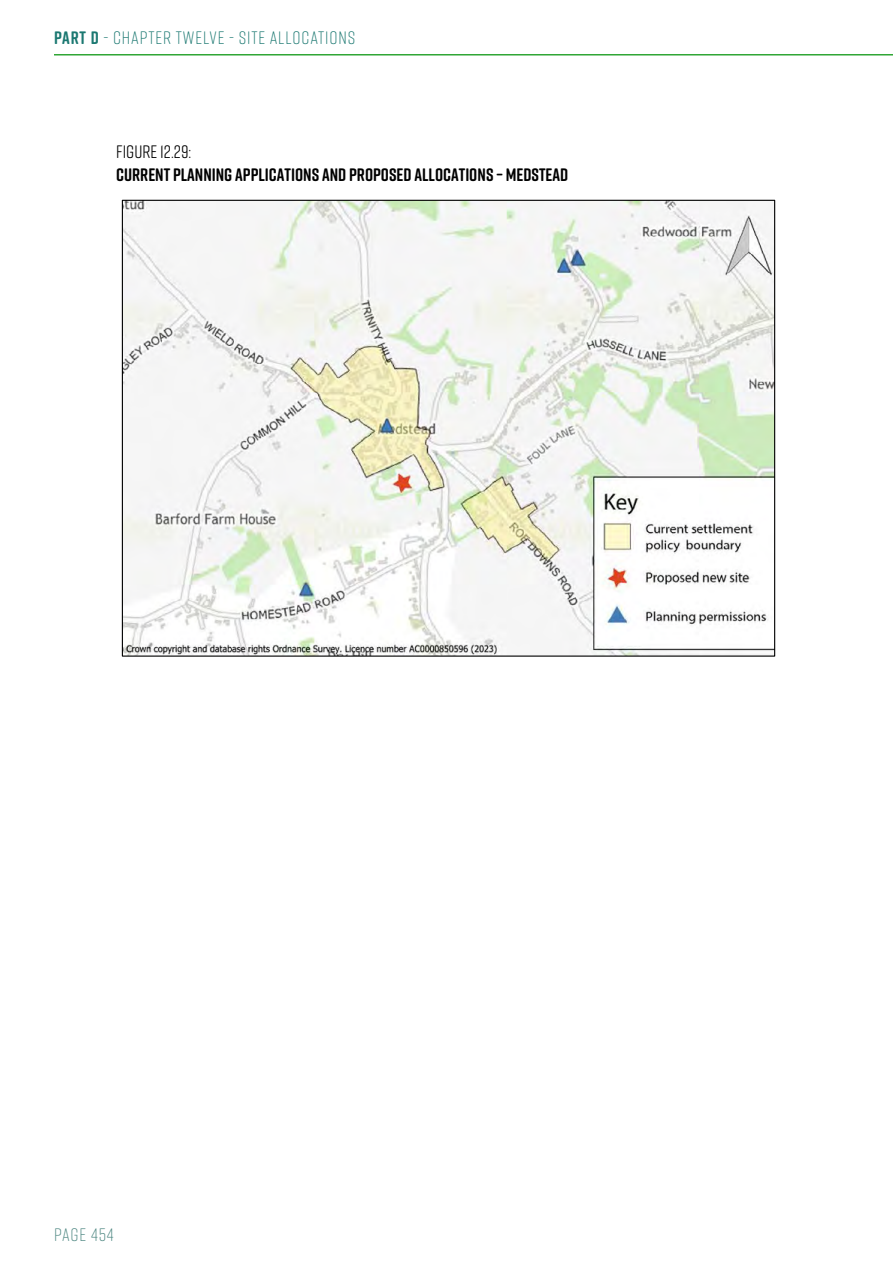
<style>
.page{position:relative;width:893px;height:1263px;background:#fff}
.page>*{position:absolute;margin:0;border:0;box-sizing:border-box;transform-origin:0 0}
.t1{font:700 18px "Rift Soft";color:#000}
.t2{font:300 18px "Rift Soft";letter-spacing:.05em;color:#1b7871}
.t3{font:18px "Rift Soft";color:#000}
.t4{font:300 18px "Rift Soft";letter-spacing:.045em;color:#4e8782}
.s1{font-weight:700}
</style>
<div class="page">
<hr style="left:54px;top:54px;width:839px;height:2px;background:#31a636">
<img style="left:124px;top:202px;width:649px;height:453px">
<p class="t2" style="left:54px;top:25px;width:303px"><span class="s1">PART D</span> - CHAPTER TWELVE - SITE ALLOCATIONS</p>
<p class="t3" style="left:116px;top:139px;width:77px">FIGURE 12.29:</p>
<p class="t1" style="left:116px;top:162px;width:453px">CURRENT PLANNING APPLICATIONS AND PROPOSED ALLOCATIONS – MEDSTEAD</p>
<p class="t4" style="left:54px;top:1222px;width:61px">PAGE 454</p>
</div>
